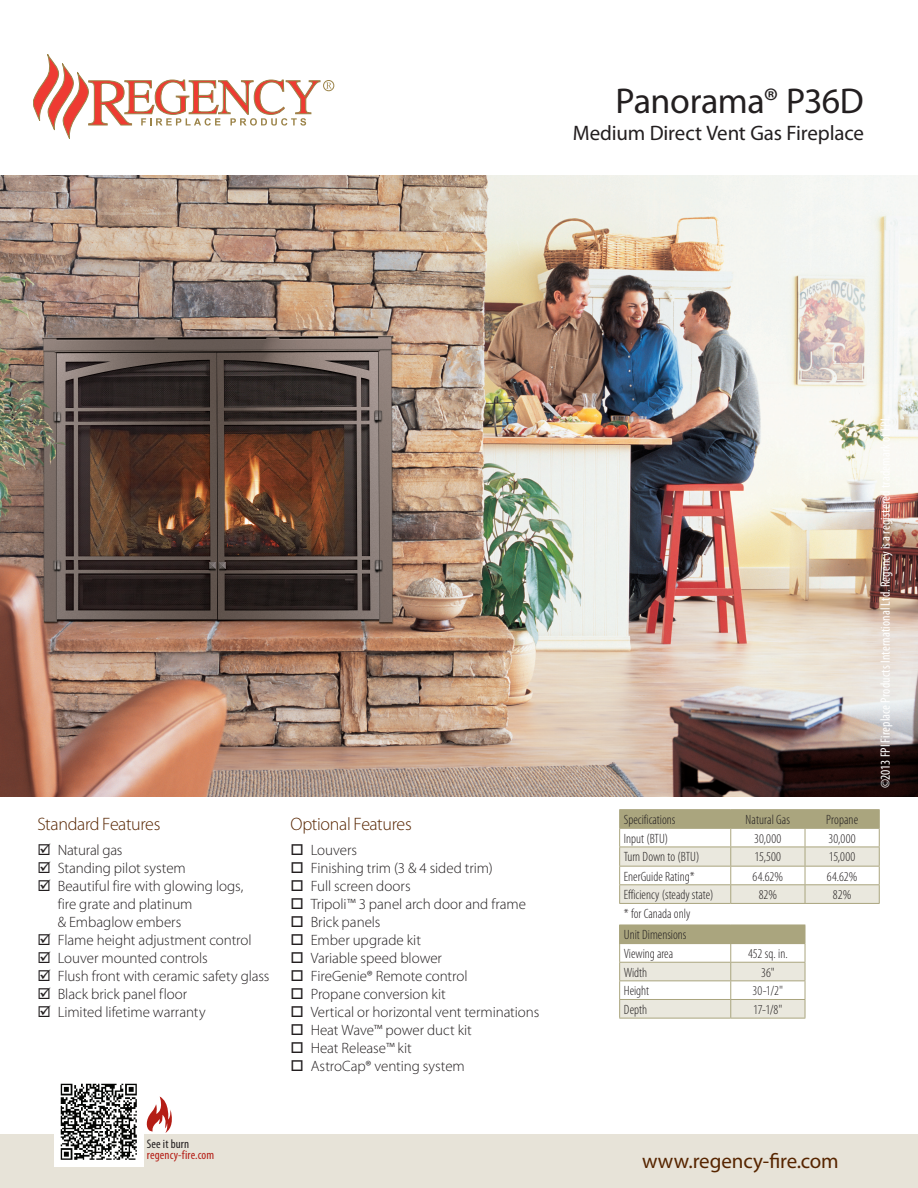
<style>
.page{position:relative;width:918px;height:1188px;background:#fff}
.page>*{position:absolute;margin:0;border:0;box-sizing:border-box;transform-origin:0 0}
.t1{font:36px "Myriad Pro";letter-spacing:-.015em;color:#231f20}
.t2{font:21px "Myriad Pro";letter-spacing:-.01em;color:#231f20}
.t3{font:21px "Myriad Pro";letter-spacing:-.005em;color:#572500}
.t4{font:300 18px "Myriad Pro";letter-spacing:-.02em;color:#572500}
.t5{font:300 15px/18px "Myriad Pro";letter-spacing:-.005em;color:#231f20}
.t6{font:300 condensed 13.5px/21.6px "Myriad Pro";color:#231f20}
.t7{font:condensed 13.5px "Myriad Pro";letter-spacing:.005em;color:#fff}
.t8{font:condensed 12.45px "Myriad Pro";letter-spacing:.01em;color:#b41d15}
.t9{font:condensed 12.45px "Myriad Pro";letter-spacing:.015em;color:#231f20}
</style>
<div class="page">
<svg style="left:33px;top:54px;width:299px;height:85px"></svg>
<div style="left:323px;top:80px;width:11px;height:11px;border:1px solid #9b8348;border-radius:50%"></div>
<div style="left:0;top:1134px;width:918px;height:54px;background:#e7e3d8"></div>
<img style="left:0;top:176px;width:918px;height:620px">
<svg style="left:620px;top:924px;width:186px;height:94px;fill:#eae8de"></svg>
<div style="left:620px;top:925px;width:185px;height:19px;background:#aaa57e"></div>
<hr style="left:619px;top:903px;width:112px;height:1px;background:#aaa57e">
<hr style="left:731px;top:903px;width:74px;height:1px;background:#aaa57e">
<hr style="left:805px;top:903px;width:75px;height:1px;background:#aaa57e">
<hr style="left:619px;top:962px;width:112px;height:1px;background:#aaa57e">
<hr style="left:731px;top:962px;width:74px;height:1px;background:#aaa57e">
<hr style="left:619px;top:980px;width:112px;height:1px;background:#aaa57e">
<hr style="left:619px;top:999px;width:112px;height:1px;background:#aaa57e">
<hr style="left:619px;top:1018px;width:112px;height:1px;background:#aaa57e">
<hr style="left:731px;top:809px;width:74px;height:1px;background:#aaa57e">
<hr style="left:731px;top:980px;width:74px;height:1px;background:#aaa57e">
<hr style="left:731px;top:999px;width:74px;height:1px;background:#aaa57e">
<hr style="left:731px;top:1018px;width:74px;height:1px;background:#aaa57e">
<hr style="left:805px;top:809px;width:75px;height:1px;background:#aaa57e">
<svg style="left:805px;top:925px;width:1px;height:93px"></svg>
<hr style="left:619px;top:809px;width:112px;height:1px;background:#aaa57e">
<svg style="left:619px;top:810px;width:261px;height:93px"></svg>
<svg style="left:730px;top:944px;width:1px;height:74px"></svg>
<svg style="left:619px;top:925px;width:1px;height:93px"></svg>
<hr style="left:619px;top:943px;width:112px;height:1px;background:#aaa57e">
<img style="left:54px;top:1083px;width:89px;height:84px">
<svg style="left:146px;top:1096px;width:26px;height:37px"></svg>
<h1 class="t1" style="left:615px;top:79px;width:250px">Panorama® P36D</h1>
<h2 class="t2" style="left:573px;top:120px;width:293px">Medium Direct Vent Gas Fireplace</h2>
<p class="t4" style="left:38px;top:813px;width:124px">Standard Features</p>
<p class="t4" style="left:290px;top:813px;width:123px">Optional Features</p>
<p class="t5" style="left:58px;top:841px;width:213px">Natural gas<br>Standing pilot system<br>Beautiful fire with glowing logs,<br>fire grate and platinum<br>&amp; Embaglow embers<br>Flame height adjustment control<br>Louver mounted controls<br>Flush front with ceramic safety glass<br>Black brick panel floor<br>Limited lifetime warranty</p>
<p class="t5" style="left:290px;top:841px;width:68px">□ Louvers</p>
<p class="t5" style="left:290px;top:859px;width:204px">□ Finishing trim (3 &amp; 4 sided trim)</p>
<p class="t5" style="left:290px;top:877px;width:122px">□ Full screen doors</p>
<p class="t5" style="left:290px;top:895px;width:237px">□ Tripoli™ 3 panel arch door and frame</p>
<p class="t5" style="left:290px;top:913px;width:92px">□ Brick panels</p>
<p class="t5" style="left:290px;top:931px;width:132px">□ Ember upgrade kit</p>
<p class="t5" style="left:290px;top:949px;width:153px">□ Variable speed blower</p>
<p class="t5" style="left:290px;top:967px;width:179px">□ FireGenie® Remote control</p>
<p class="t5" style="left:290px;top:985px;width:157px">□ Propane conversion kit</p>
<p class="t5" style="left:290px;top:1003px;width:250px">□ Vertical or horizontal vent terminations</p>
<p class="t5" style="left:290px;top:1021px;width:183px">□ Heat Wave™ power duct kit</p>
<p class="t5" style="left:290px;top:1039px;width:123px">□ Heat Release™ kit</p>
<p class="t5" style="left:290px;top:1057px;width:176px">□ AstroCap® venting system</p>
<p class="t9" style="left:147px;top:1136px;width:44px">See it burn</p>
<p class="t8" style="left:147px;top:1147px;width:69px">regency-fire.com</p>
<p class="t6" style="left:624px;top:809px;width:53px">Specifications</p>
<p class="t6" style="left:746px;top:809px;width:46px">Natural Gas</p>
<p class="t6" style="left:826px;top:809px;width:33px">Propane</p>
<p class="t6" style="left:624px;top:827px;width:46px">Input (BTU)</p>
<p class="t6" style="left:754px;top:827px;width:29px">30,000</p>
<p class="t6" style="left:829px;top:827px;width:29px">30,000</p>
<p class="t6" style="left:624px;top:846px;width:77px">Turn Down to (BTU)</p>
<p class="t6" style="left:755px;top:846px;width:28px">15,500</p>
<p class="t6" style="left:829px;top:846px;width:28px">15,000</p>
<p class="t6" style="left:624px;top:865px;width:72px">EnerGuide Rating*</p>
<p class="t6" style="left:753px;top:865px;width:32px">64.62%</p>
<p class="t6" style="left:827px;top:865px;width:32px">64.62%</p>
<p class="t6" style="left:624px;top:884px;width:91px">Efficiency (steady state)</p>
<p class="t6" style="left:759px;top:884px;width:20px">82%</p>
<p class="t6" style="left:833px;top:884px;width:20px">82%</p>
<p class="t6" style="left:624px;top:902px;width:68px">* for Canada only<br>Unit Dimensions</p>
<p class="t6" style="left:624px;top:943px;width:51px">Viewing area</p>
<p class="t6" style="left:748px;top:943px;width:41px">452 sq. in.</p>
<p class="t6" style="left:624px;top:961px;width:25px">Width</p>
<p class="t6" style="left:761px;top:961px;width:15px">36"</p>
<p class="t6" style="left:624px;top:980px;width:27px">Height</p>
<p class="t6" style="left:753px;top:980px;width:32px">30-1/2"</p>
<p class="t6" style="left:624px;top:999px;width:25px">Depth</p>
<p class="t6" style="left:753px;top:999px;width:31px">17-1/8"</p>
<p class="t7" style="left:877px;top:788px;width:374px;rotate:-90deg">©2013 FPI Fireplace Products International Ltd. Regency is a registered trademark of FPI.</p>
<h2 class="t3" style="left:642px;top:1148px;width:198px">www.regency-fire.com</h2>
</div>
